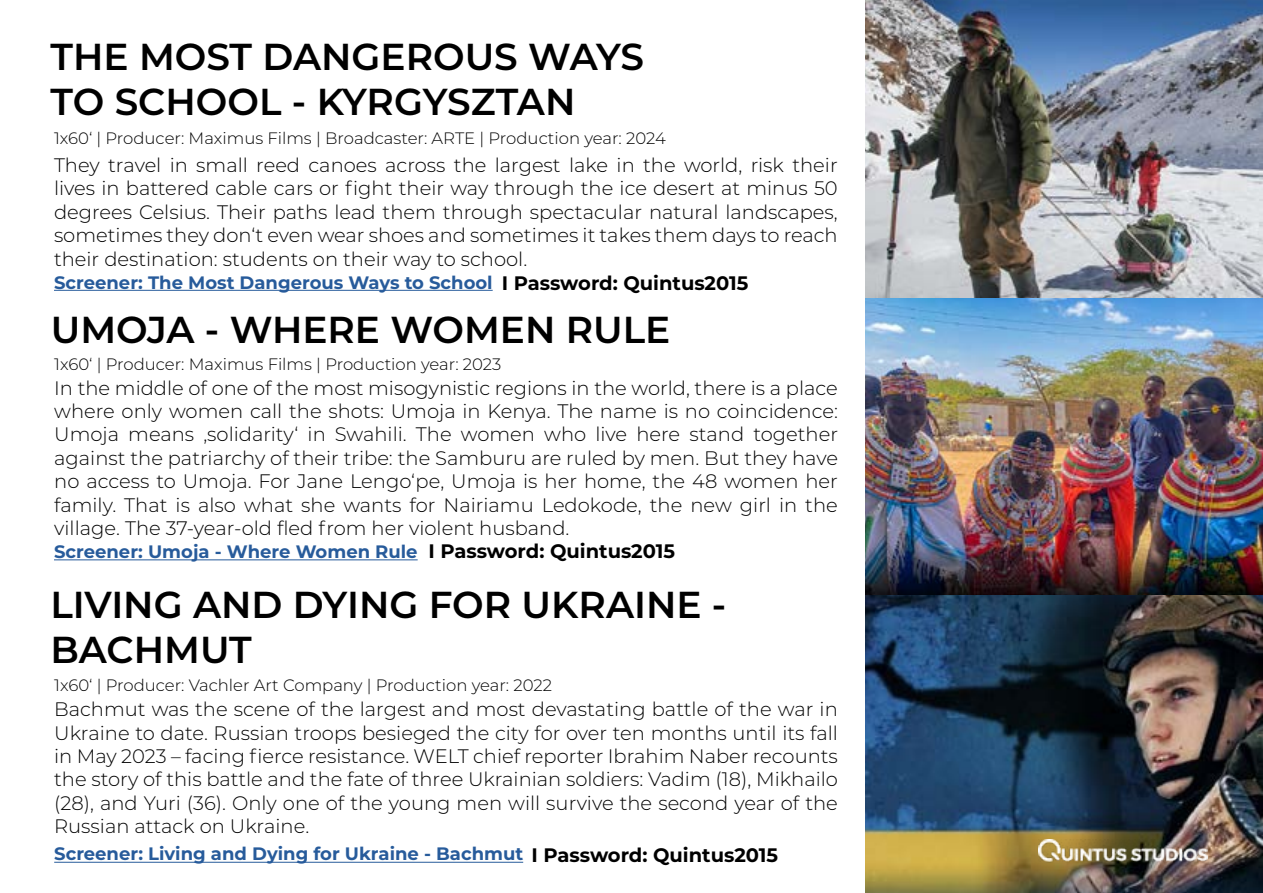
<style>
.page{position:relative;width:1263px;height:893px;background:#fff}
.page>*{position:absolute;margin:0;border:0;box-sizing:border-box;transform-origin:0 0}
.t1{font:600 37.5px/45px "Montserrat";color:#000}
.t2{font:300 19.5px/23.4px "Montserrat";color:#000;text-align:justify}
.t3{font:700 19.5px "Montserrat";color:#000}
.t4{font:700 18px "Montserrat";color:#275b9b}
.t5{font:300 16.5px "Montserrat";color:#000}
.s1{font-size:19.5px;color:#000}
</style>
<div class="page">
<hr style="left:54px;top:290px;width:439px;height:1px;background:#275b9b">
<hr style="left:54px;top:862px;width:469px;height:1px;background:#275b9b">
<img style="left:865px;top:298px;width:398px;height:297px">
<img style="left:865px;top:595px;width:398px;height:298px">
<img style="left:865px;top:0;width:398px;height:298px">
<img style="left:1038px;top:839px;width:169px;height:24px">
<hr style="left:54px;top:559px;width:364px;height:1px;background:#275b9b">
<h1 class="t1" style="left:51px;top:33px;width:595px">THE MOST DANGEROUS WAYS<br>TO SCHOOL - KYRGYSZTAN</h1>
<p class="t5" style="left:54px;top:126px;width:613px">1x60‘ | Producer: Maximus Films | Broadcaster: ARTE | Production year: 2024</p>
<p class="t2" style="left:54px;top:153px;width:785px">They travel in small reed canoes across the largest lake in the world, risk their lives in battered cable cars or fight their way through the ice desert at minus 50 degrees Celsius. Their paths lead them through spectacular natural landscapes, sometimes they don‘t even wear shoes and sometimes it takes them days to reach their destination: students on their way to school.</p>
<p class="t4" style="left:54px;top:269px;width:440px">Screener: The Most Dangerous Ways to School</p>
<p class="t3" style="left:502px;top:269px;width:248px">I Password: Quintus2015</p>
<h1 class="t1" style="left:51px;top:305px;width:621px">UMOJA - WHERE WOMEN RULE</h1>
<p class="t2" style="left:54px;top:375px;width:785px">In the middle of one of the most misogynistic regions in the world, there is a place where only women call the shots: Umoja in Kenya. The name is no coincidence:<br>Umoja means ‚solidarity‘ in Swahili. The women who live here stand together against the patriarchy of their tribe: the Samburu are ruled by men. But they have no access to Umoja. For Jane Lengo‘pe, Umoja is her home, the 48 women her family. That is also what she wants for Nairiamu Ledokode, the new girl in the village. The 37-year-old fled from her violent husband.</p>
<p class="t5" style="left:54px;top:353px;width:449px">1x60‘ | Producer: Maximus Films | Production year: 2023</p>
<p class="t4" style="left:54px;top:539px;width:623px">Screener: Umoja - Where Women Rule <span class="s1">I Password: Quintus2015</span></p>
<h1 class="t1" style="left:50px;top:581px;width:677px">LIVING AND DYING FOR UKRAINE -<br>BACHMUT</h1>
<p class="t2" style="left:54px;top:697px;width:785px">Bachmut was the scene of the largest and most devastating battle of the war in Ukraine to date. Russian troops besieged the city for over ten months until its fall in May 2023 – facing fierce resistance. WELT chief reporter Ibrahim Naber recounts the story of this battle and the fate of three Ukrainian soldiers: Vadim (18), Mikhailo (28), and Yuri (36). Only one of the young men will survive the second year of the Russian attack on Ukraine.</p>
<p class="t5" style="left:54px;top:674px;width:499px">1x60‘ | Producer: Vachler Art Company | Production year: 2022</p>
<p class="t4" style="left:54px;top:841px;width:725px">Screener: Living and Dying for Ukraine - Bachmut <span class="s1">I Password: Quintus2015</span></p>
</div>
